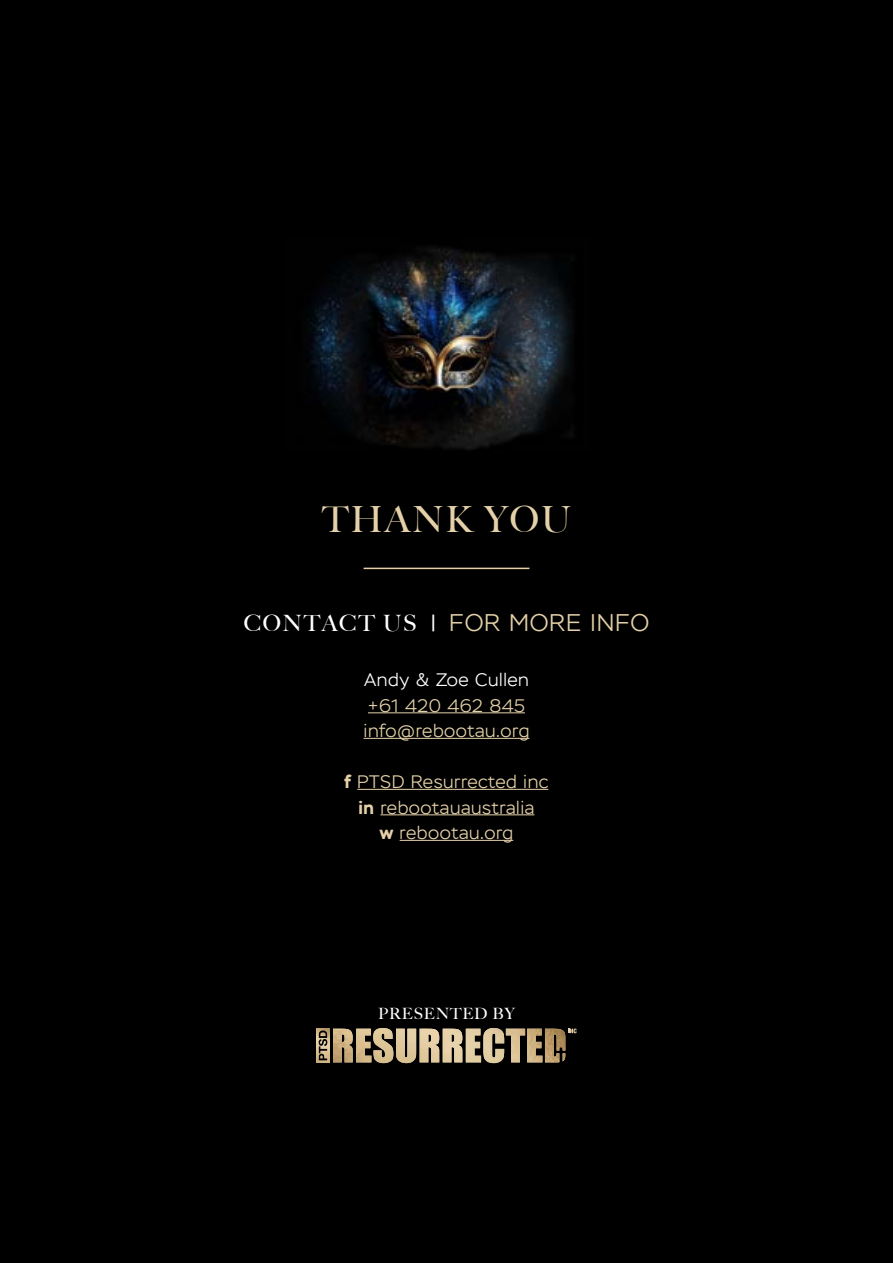
<style>
.page{position:relative;width:893px;height:1263px;background:#000}
.page>*{position:absolute;margin:0;border:0;box-sizing:border-box;transform-origin:0 0}
.t1{font:500 36.15px "Big Caslon";letter-spacing:.05em;color:#e4d1a9}
.t2{font:300 24px "Stem";letter-spacing:.03em;color:#e4d1a9}
.t3{font:300 18px/25.5px "Stem";letter-spacing:.03em;color:#e4d1a9}
.t4{font:300 18px "Stem";letter-spacing:.03em;color:#fff}
.t5{font:500 15.6px "Big Caslon";letter-spacing:.05em;color:#fff}
.s1{font-family:"Big Caslon";font-weight:500;font-size:22.5px;color:#fff}
.s2{font-family:"Big Caslon";font-weight:500;font-size:21px;color:#fff}
.s3{font-weight:700}
</style>
<div class="page">
<img style="left:316px;top:1029px;width:14px;height:33px">
<svg style="left:319px;top:1030px;width:8px;height:30px"></svg>
<svg style="left:333px;top:1028px;width:244px;height:35px"></svg>
<hr style="left:364px;top:568px;width:165px;height:1px;background:#e4d1a9">
<hr style="left:368px;top:712px;width:157px;height:1px;background:#e4d1a9">
<hr style="left:364px;top:738px;width:165px;height:1px;background:#e4d1a9">
<hr style="left:357px;top:789px;width:191px;height:1px;background:#e4d1a9">
<hr style="left:380px;top:814px;width:154px;height:1px;background:#e4d1a9">
<hr style="left:400px;top:840px;width:113px;height:1px;background:#e4d1a9">
<img style="left:307px;top:248px;width:265px;height:202px">
<h1 class="t1" style="left:322px;top:490px;width:250px">THANK YOU</h1>
<h2 class="t2" style="left:244px;top:609px;width:407px"><span class="s1">CONTACT US</span> <span class="s2">|</span> FOR MORE INFO</h2>
<p class="t4" style="left:364px;top:669px;width:166px">Andy &amp; Zoe Cullen</p>
<p class="t3" style="left:363px;top:693px;width:167px">+61 420 462 845 info@rebootau.org</p>
<p class="t3" style="left:345px;top:769px;width:205px;text-align:center"><span class="s3">f</span> PTSD Resurrected inc <span class="s3">in</span> rebootauaustralia<br><span class="s3">w</span> rebootau.org</p>
<p class="t5" style="left:378px;top:1000px;width:138px">PRESENTED BY</p>
</div>
